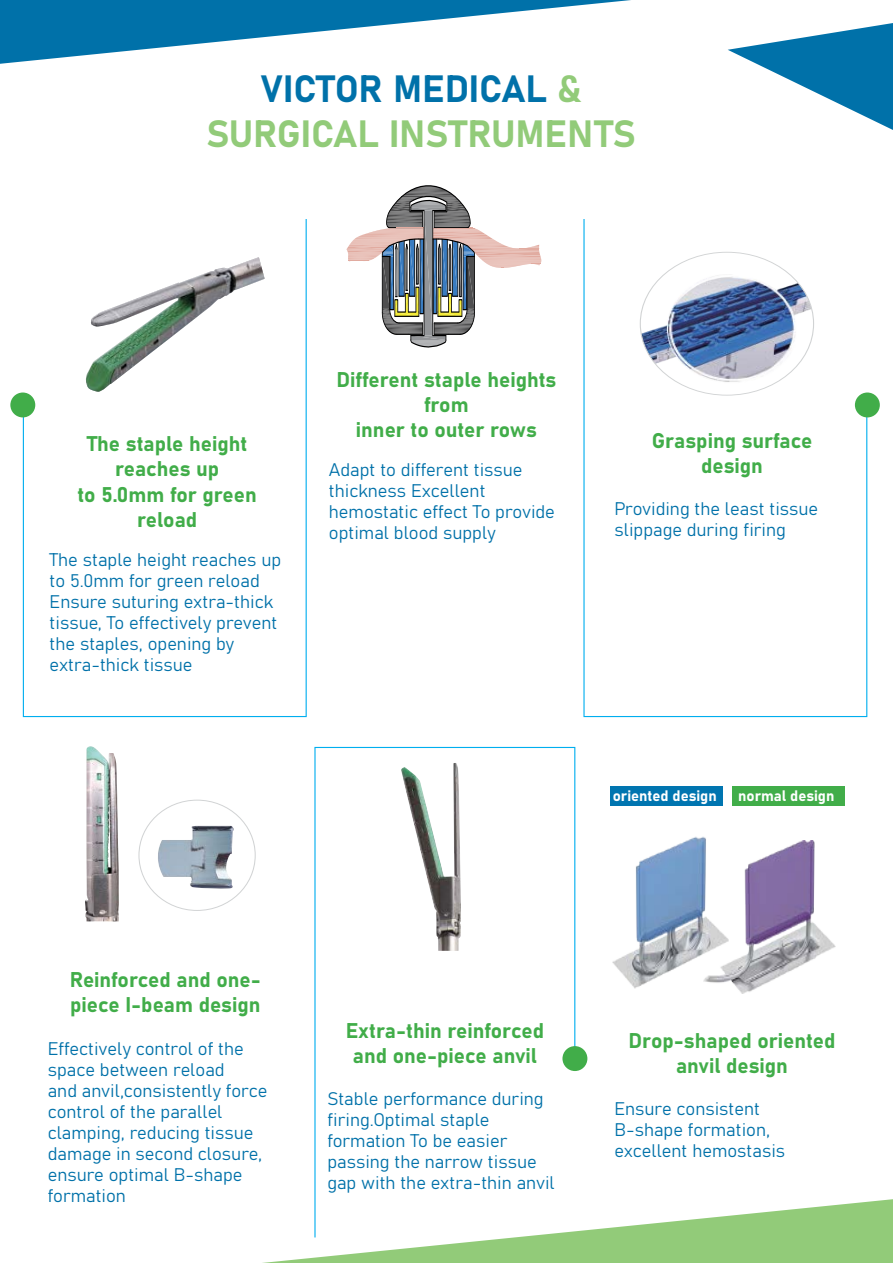
<style>
.page{position:relative;width:893px;height:1263px;background:#fff}
.page>*{position:absolute;margin:0;border:0;box-sizing:border-box;transform-origin:0 0}
.t1{font:37.5px/45px "Bahnschrift";color:#92cb79;text-align:center}
.t2{font:21px/25.2px "Bahnschrift";color:#41ad49;text-align:center}
.t3{font:18px/21px "Bahnschrift";color:#0071a9}
.t4{font:15px "Bahnschrift";color:#fff}
.s1{color:#0071a9}
</style>
<div class="page">
<div style="left:611px;top:787px;width:112px;height:19px;background:#0075b0"></div>
<div style="left:732px;top:787px;width:112px;height:19px;background:#41ad49"></div>
<svg style="left:0;top:0;width:631px;height:64px"></svg>
<svg style="left:262px;top:1199px;width:631px;height:64px"></svg>
<svg style="left:728px;top:23px;width:165px;height:107px"></svg>
<svg style="left:347px;top:185px;width:194px;height:163px"></svg>
<img style="left:85px;top:746px;width:34px;height:175px">
<img style="left:158px;top:826px;width:76px;height:63px">
<img style="left:613px;top:836px;width:93px;height:153px">
<img style="left:704px;top:840px;width:131px;height:153px">
<svg style="left:22px;top:219px;width:285px;height:499px"></svg>
<svg style="left:314px;top:746px;width:262px;height:492px"></svg>
<svg style="left:583px;top:219px;width:285px;height:499px"></svg>
<div style="left:10px;top:392px;width:25px;height:25px;background:#41ad49;border-radius:50%"></div>
<div style="left:855px;top:392px;width:25px;height:25px;background:#41ad49;border-radius:50%"></div>
<div style="left:562px;top:1046px;width:25px;height:25px;background:#41ad49;border-radius:50%"></div>
<h1 class="t1" style="left:207px;top:63px;width:431px"><span class="s1">VICTOR MEDICAL</span> &amp;<br>SURGICAL INSTRUMENTS</h1>
<p class="t2" style="left:77px;top:430px;width:181px">The staple height reaches up<br>to 5.0mm for green reload</p>
<p class="t3" style="left:50px;top:548px;width:233px">The staple height reaches up to 5.0mm for green reload<br>Ensure suturing extra-thick tissue, To effectively prevent the staples, opening by extra-thick tissue</p>
<p class="t2" style="left:336px;top:365px;width:221px">Different staple heights from<br>inner to outer rows</p>
<p class="t3" style="left:329px;top:458px;width:227px">Adapt to different tissue thickness Excellent hemostatic effect To provide optimal blood supply</p>
<p class="t2" style="left:652px;top:427px;width:162px">Grasping surface design</p>
<p class="t3" style="left:614px;top:497px;width:205px">Providing the least tissue slippage during firing</p>
<p class="t4" style="left:613px;top:784px;width:105px">oriented design</p>
<p class="t4" style="left:738px;top:784px;width:98px">normal design</p>
<p class="t2" style="left:70px;top:965px;width:193px;text-align:left">Reinforced and one&shy;piece I-beam design</p>
<p class="t3" style="left:48px;top:1036px;width:221px">Effectively control of the space between reload<br>and anvil,consistently force control of the parallel clamping, reducing tissue damage in second closure, ensure optimal B-shape formation</p>
<p class="t2" style="left:346px;top:1016px;width:200px">Extra-thin reinforced and one-piece anvil</p>
<p class="t3" style="left:327px;top:1087px;width:229px">Stable performance during firing.Optimal staple formation To be easier passing the narrow tissue gap with the extra-thin anvil</p>
<p class="t2" style="left:628px;top:1026px;width:209px">Drop-shaped oriented anvil design</p>
<p class="t3" style="left:614px;top:1097px;width:172px">Ensure consistent<br>B-shape formation, excellent hemostasis</p>
</div>
